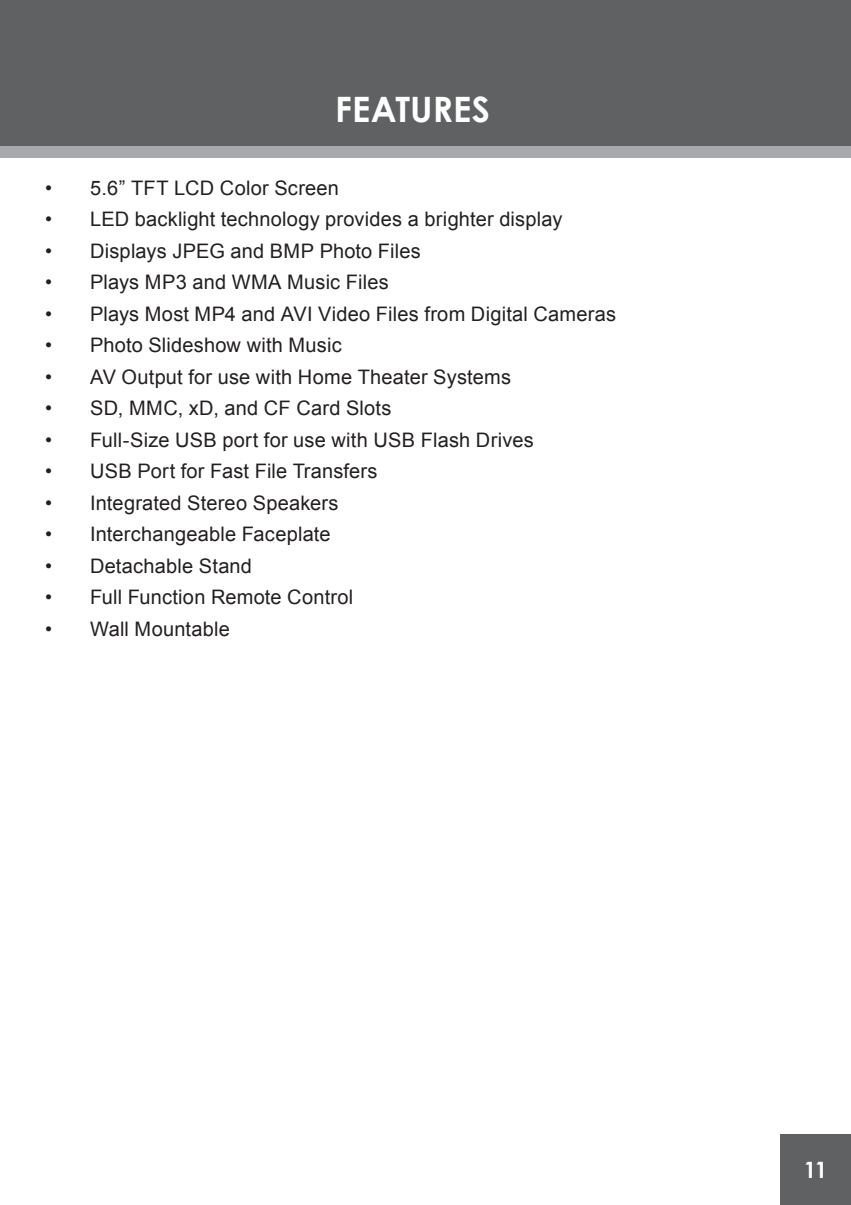
<style>
.page{position:relative;width:851px;height:1205px;background:#fff}
.page>*{position:absolute;margin:0;border:0;box-sizing:border-box;transform-origin:0 0}
.t1{font:700 35px "Century Gothic";color:#fff}
.t2{font:700 22.5px "Century Gothic";color:#fff}
.t3{font:20px/31.5px "Arial";letter-spacing:.01em;color:#231f20}
</style>
<div class="page">
<div style="left:0;top:32px;width:850px;height:126px;background:#a8a9ad"></div>
<div style="left:0;top:0;width:850px;height:146px;background:#5f6162"></div>
<div style="left:780px;top:1134px;width:70px;height:71px;background:#5f6162"></div>
<p class="t3" style="left:45px;top:172px;width:8px;text-align:justify">• • • • • • • • • • • • • • •</p>
<h1 class="t1" style="left:335px;top:82px;width:57px">FEATUR</h1>
<h1 class="t1" style="left:453px;top:82px;width:36px">ES</h1>
<p class="t3" style="left:90px;top:172px;width:527px">5.6” TFT LCD Color Screen<br>LED backlight technology provides a brighter display<br>Displays JPEG and BMP Photo Files<br>Plays MP3 and WMA Music Files<br>Plays Most MP4 and AVI Video Files from Digital Cameras<br>Photo Slideshow with Music<br>AV Output for use with Home Theater Systems<br>SD, MMC, xD, and CF Card Slots<br>Full-Size USB port for use with USB Flash Drives<br>USB Port for Fast File Transfers<br>Integrated Stereo Speakers<br>Interchangeable Faceplate<br>Detachable Stand<br>Full Function Remote Control<br>Wall Mountable</p>
<p class="t2" style="left:803px;top:1153px;width:25px">11</p>
</div>
